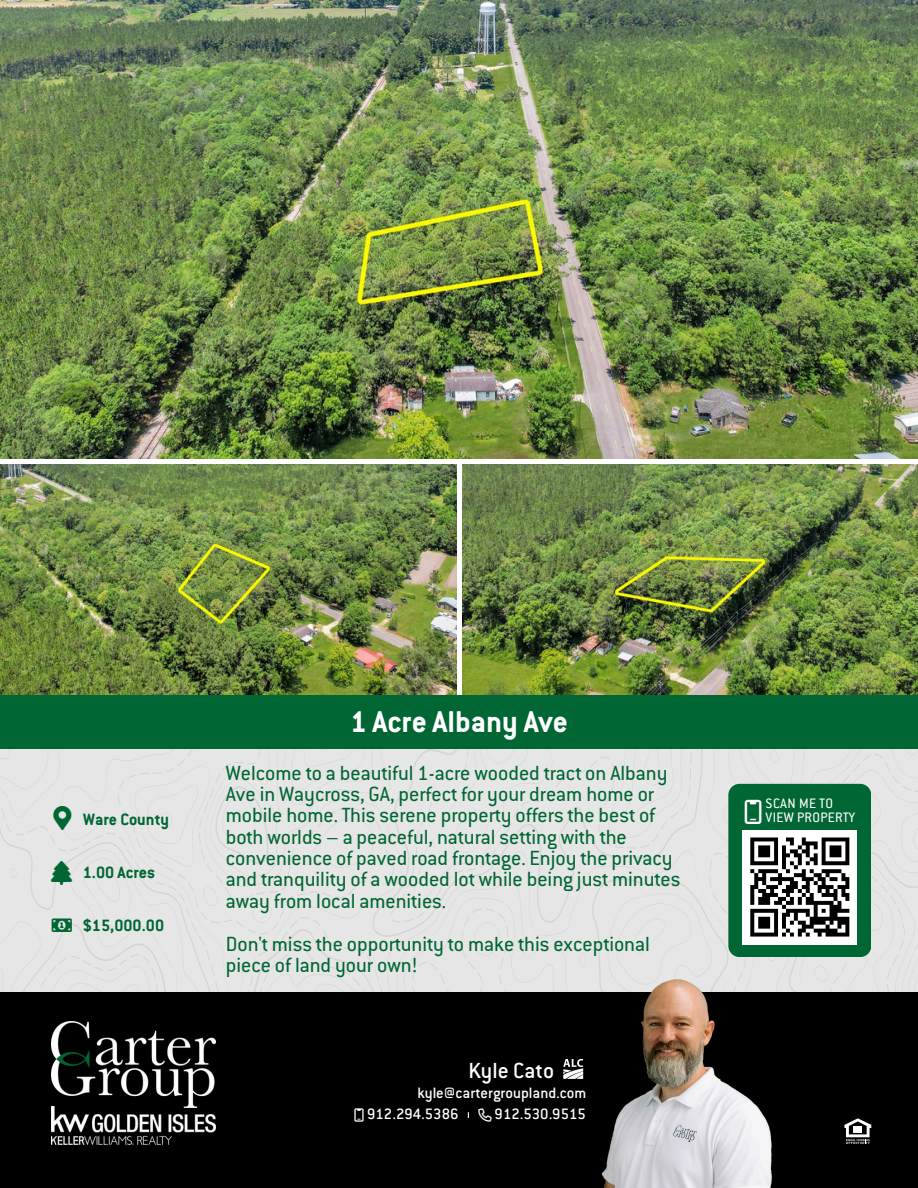
<style>
.page{position:relative;width:918px;height:1188px;background:#fff}
.page>*{position:absolute;margin:0;border:0;box-sizing:border-box;transform-origin:0 0}
.t1{font:700 33px "Conduit ITC";color:#fff}
.t2{font:500 24px "Conduit ITC";color:#fff}
.t3{font:22.5px/21.3px "Conduit ITC";color:#063}
.t4{font:700 18px "Conduit ITC";color:#063}
.t5{font:500 16.5px "Conduit ITC";color:#fff}
.t6{font:15px "Conduit ITC";letter-spacing:.025em;color:#fff}
</style>
<div class="page">
<img style="left:0;top:0;width:918px;height:459px">
<img style="left:0;top:465px;width:457px;height:230px">
<img style="left:462px;top:465px;width:456px;height:230px">
<div style="left:0;top:695px;width:918px;height:53px;background:#063"></div>
<div style="left:0;top:993px;width:918px;height:195px;background:#000"></div>
<img style="left:51px;top:1022px;width:164px;height:122px">
<img style="left:601px;top:993px;width:170px;height:195px">
<svg style="left:844px;top:1118px;width:27px;height:26px"></svg>
<img style="left:563px;top:1058px;width:20px;height:21px">
<svg style="left:0;top:749px;width:918px;height:244px;background:#d3d9d6"></svg>
<h2 class="t4" style="left:83px;top:808px;width:87px">Ware County</h2>
<p class="t4" style="left:83px;top:861px;width:74px">1.00 Acres</p>
<h3 class="t4" style="left:83px;top:915px;width:83px">$15,000.00</h3>
<h1 class="t1" style="left:350px;top:702px;width:219px">1 Acre Albany Ave</h1>
<p class="t3" style="left:226px;top:761px;width:456px">Welcome to a beautiful 1-acre wooded tract on Albany Ave in Waycross, GA, perfect for your dream home or mobile home. This serene property offers the best of both worlds – a peaceful, natural setting with the convenience of paved road frontage. Enjoy the privacy and tranquility of a wooded lot while being just minutes away from local amenities.</p>
<h3 class="t3" style="left:226px;top:932px;width:426px">Don't miss the opportunity to make this exceptional piece of land your own!</h3>
<h3 class="t2" style="left:468px;top:1056px;width:87px">Kyle Cato</h3>
<h3 class="t5" style="left:417px;top:1083px;width:171px">kyle@cartergroupland.com</h3>
<h3 class="t5" style="left:367px;top:1104px;width:93px">912.294.5386</h3>
<p class="t5" style="left:495px;top:1104px;width:93px">912.530.9515</p>
<p class="t6" style="left:766px;top:795px;width:69px">SCAN ME TO</p>
<p class="t6" style="left:766px;top:808px;width:91px">VIEW PROPERTY</p>
</div>
